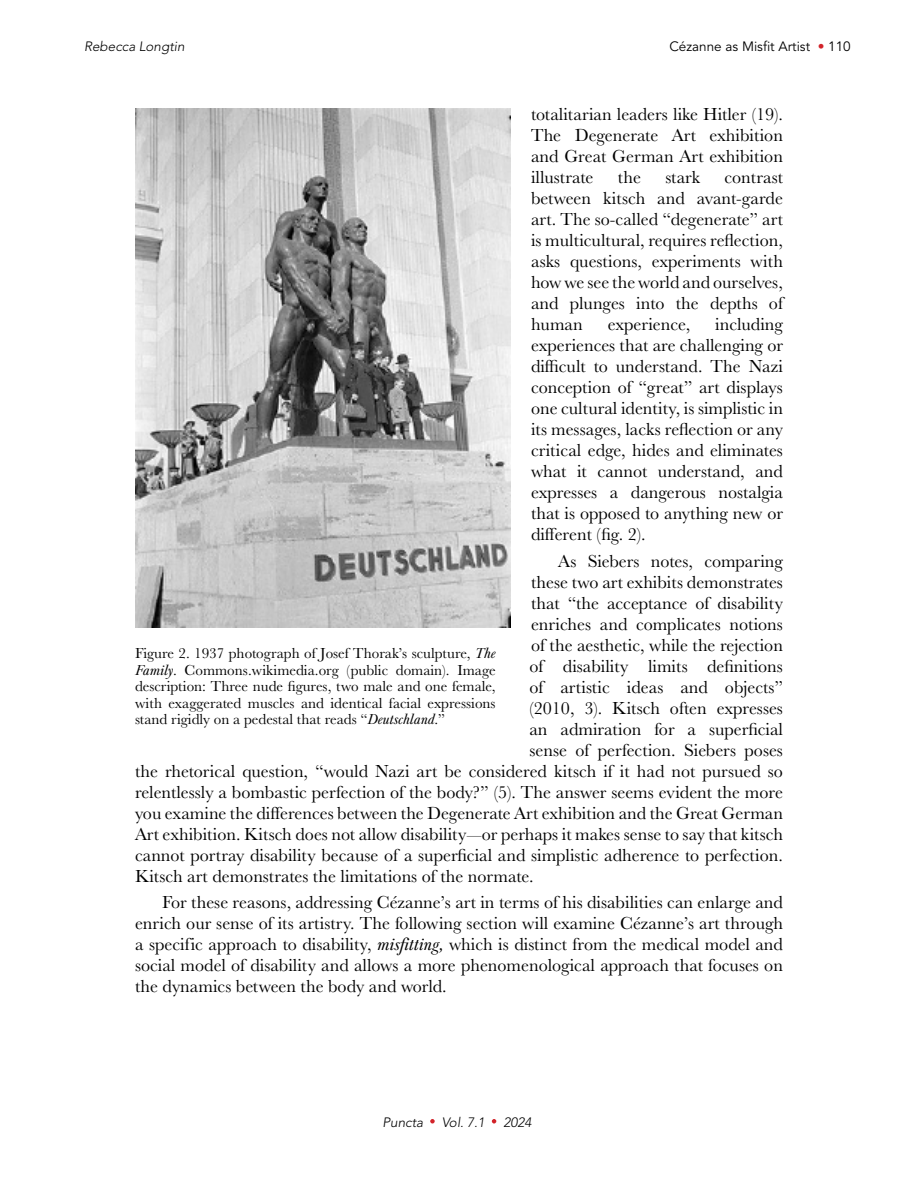
<style>
.page{position:relative;width:918px;height:1188px;background:#fff}
.page>*{position:absolute;margin:0;border:0;box-sizing:border-box;transform-origin:0 0}
.t1{font:18px/21px "Baskerville URW";color:#000;text-align:justify}
.t2{font:15px/16.5px "Baskerville URW";color:#000;text-align:justify}
.t3{font:italic 300 13.5px "Avenir LT Std";color:#000}
.t4{font:13.5px "Avenir LT Std";color:#000}
.s1{color:#d2232a}
.s2{font-style:italic}
</style>
<div class="page">
<svg style="left:430px;top:1119px;width:5px;height:5px"></svg>
<svg style="left:492px;top:1119px;width:4px;height:5px"></svg>
<img style="left:135px;top:108px;width:376px;height:520px">
<p class="t3" style="left:84px;top:38px;width:102px">Rebecca Longtin</p>
<p class="t4" style="left:669px;top:39px;width:183px">Cézanne as Misfit Artist <span class="s1">•</span> 110</p>
<p class="t1" style="left:531px;top:103px;width:254px">totalitarian leaders like Hitler (19).<br>The Degenerate Art exhibition and Great German Art exhibition illustrate</p>
<p class="t1" style="left:618px;top:166px;width:25px">the</p>
<p class="t1" style="left:665px;top:166px;width:36px">stark</p>
<p class="t1" style="left:531px;top:166px;width:254px;text-indent:193px">contrast between kitsch and avant-garde art. The so-called “degenerate” art is multicultural, requires reflection, asks questions, experiments with how we see the world and ourselves, and plunges into the depths of human</p>
<p class="t1" style="left:531px;top:313px;width:254px;text-indent:184px">including experiences that are challenging or difficult to understand. The Nazi conception of “great” art displays one cultural identity, is simplistic in its messages, lacks reflection or any critical edge, hides and eliminates what it cannot understand, and expresses a dangerous nostalgia that is opposed to anything new or different (fig. 2).</p>
<p class="t1" style="left:558px;top:550px;width:226px">As Siebers notes, comparing</p>
<p class="t1" style="left:531px;top:571px;width:254px">these two art exhibits demonstrates</p>
<p class="t1" style="left:531px;top:592px;width:253px">that “the acceptance of disability</p>
<p class="t1" style="left:531px;top:613px;width:253px">enriches and complicates notions</p>
<p class="t1" style="left:531px;top:634px;width:253px">of the aesthetic, while the rejection</p>
<p class="t1" style="left:529px;top:655px;width:255px">of disability limits definitions</p>
<p class="t1" style="left:529px;top:676px;width:255px">of artistic ideas and objects”</p>
<p class="t1" style="left:529px;top:697px;width:255px">(2010, 3). Kitsch often expresses</p>
<p class="t1" style="left:529px;top:718px;width:255px">an admiration for a superficial</p>
<p class="t1" style="left:529px;top:739px;width:255px">sense of perfection. Siebers poses</p>
<p class="t1" style="left:135px;top:760px;width:650px">the rhetorical question, “would Nazi art be considered kitsch if it had not pursued so</p>
<p class="t1" style="left:135px;top:781px;width:650px">relentlessly a bombastic perfection of the body?” (5). The answer seems evident the more</p>
<p class="t1" style="left:135px;top:802px;width:650px">you examine the differences between the Degenerate Art exhibition and the Great German</p>
<p class="t1" style="left:135px;top:823px;width:650px">Art exhibition. Kitsch does not allow disability—or perhaps it makes sense to say that kitsch</p>
<p class="t1" style="left:135px;top:844px;width:650px">cannot portray disability because of a superficial and simplistic adherence to perfection.</p>
<p class="t1" style="left:135px;top:865px;width:400px">Kitsch art demonstrates the limitations of the normate.</p>
<p class="t1" style="left:135px;top:891px;width:650px;text-indent:27px">For these reasons, addressing Cézanne’s art in terms of his disabilities can enlarge and enrich our sense of its artistry. The following section will examine Cézanne’s art through a specific approach to disability, <span class="s2">misfitting,</span> which is distinct from the medical model and social model of disability and allows a more phenomenological approach that focuses on the dynamics between the body and world.</p>
<p class="t1" style="left:608px;top:313px;width:84px">experience,</p>
<p class="t2" style="left:135px;top:645px;width:362px">Figure 2. 1937 photograph of Josef Thorak’s sculpture, <span class="s2">The Family</span>. Commons.wikimedia.org (public domain). Image description: Three nude figures, two male and one female, with exaggerated muscles and identical facial expressions stand rigidly on a pedestal that reads “<span class="s2">Deutschland</span>.”</p>
<p class="t3" style="left:382px;top:1114px;width:42px">Puncta</p>
<p class="t3" style="left:442px;top:1114px;width:45px">Vol. 7.1</p>
<p class="t3" style="left:503px;top:1114px;width:30px">2024</p>
</div>
